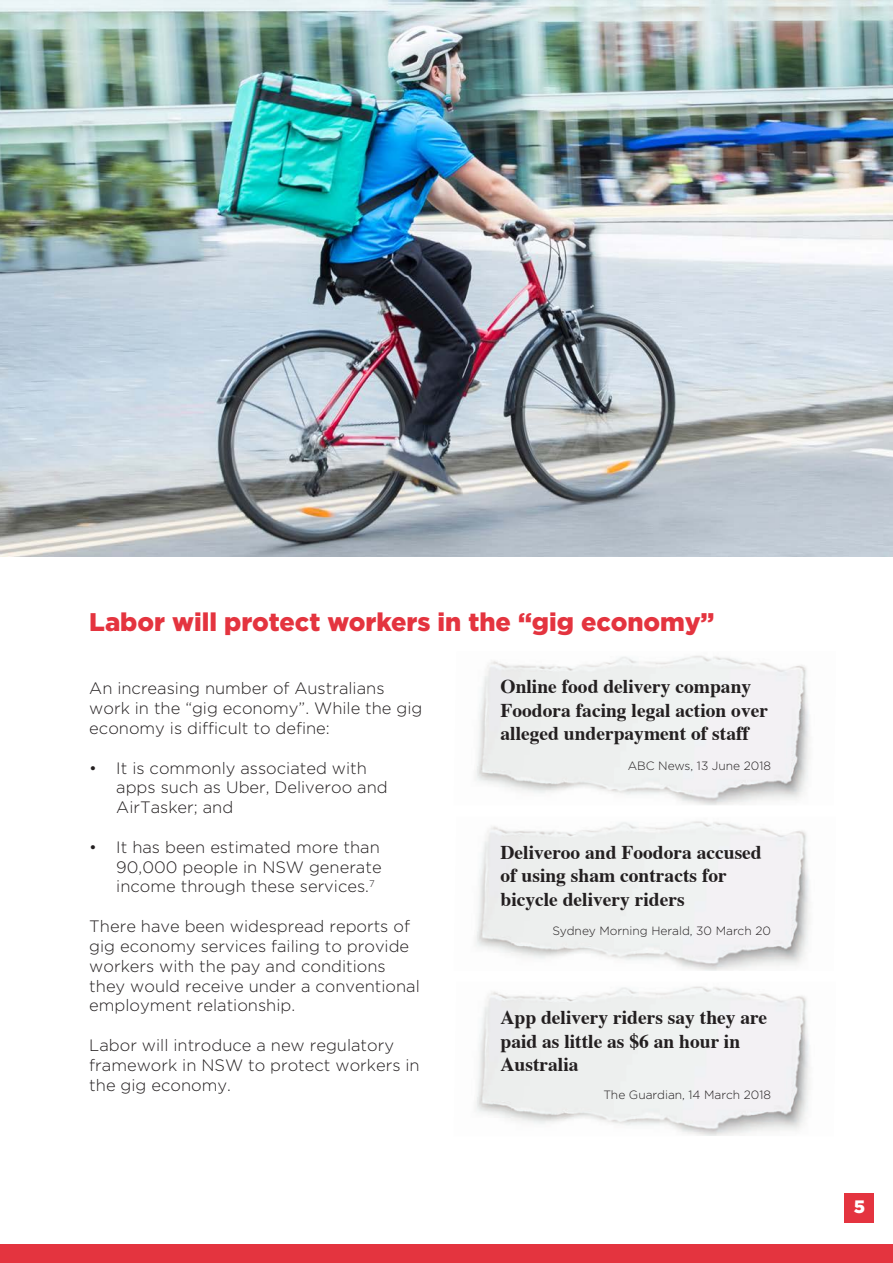
<style>
.page{position:relative;width:893px;height:1263px;background:#fff}
.page>*{position:absolute;margin:0;border:0;box-sizing:border-box;transform-origin:0 0}
.t1{font:900 25.5px "Gotham";color:#e4343f}
.t2{font:700 19.5px/23.4px "Times";color:#231f20}
.t3{font:900 18px "Gotham";color:#fff}
.t4{font:300 16.5px/19.8px "Gotham";color:#231f20}
.t5{font:300 12px "Gotham";color:#231f20}
</style>
<div class="page">
<div style="left:844px;top:1193px;width:30px;height:29px;background:#e4343f"></div>
<div style="left:0;top:1244px;width:893px;height:19px;background:#e4343f"></div>
<img style="left:0;top:0;width:893px;height:557px">
<img style="left:476px;top:655px;width:334px;height:150px">
<img style="left:476px;top:821px;width:334px;height:150px">
<img style="left:476px;top:986px;width:334px;height:150px">
<p class="t1" style="left:89px;top:605px;width:627px">Labor will protect workers in the “gig economy”</p>
<p class="t4" style="left:89px;top:678px;width:335px">An increasing number of Australians work in the “gig economy”. While the gig economy is difficult to define:</p>
<p class="t4" style="left:116px;top:757px;width:273px;text-indent:-27px">• It is commonly associated with apps such as Uber, Deliveroo and<br>AirTasker; and</p>
<p class="t4" style="left:116px;top:837px;width:267px;text-align:justify;text-indent:-27px">• It has been estimated more than 90,000 people in NSW generate income through these services.<sup>7</sup></p>
<p class="t4" style="left:89px;top:916px;width:332px">There have been widespread reports of gig economy services failing to provide workers with the pay and conditions they would receive under a conventional employment relationship.</p>
<p class="t4" style="left:89px;top:1035px;width:332px">Labor will introduce a new regulatory framework in NSW to protect workers in the gig economy.</p>
<p class="t2" style="left:500px;top:673px;width:269px">Online food delivery company<br>Foodora facing legal action over alleged underpayment of staff</p>
<p class="t5" style="left:628px;top:758px;width:145px">ABC News, 13 June 2018</p>
<p class="t2" style="left:500px;top:838px;width:263px">Deliveroo and Foodora accused of using sham contracts for bicycle delivery riders</p>
<p class="t5" style="left:552px;top:923px;width:220px">Sydney Morning Herald, 30 March 20</p>
<p class="t2" style="left:500px;top:1004px;width:268px">App delivery riders say they are paid as little as $6 an hour in<br>Australia</p>
<p class="t5" style="left:603px;top:1087px;width:169px">The Guardian, 14 March 2018</p>
<p class="t3" style="left:854px;top:1194px;width:13px">5</p>
</div>
